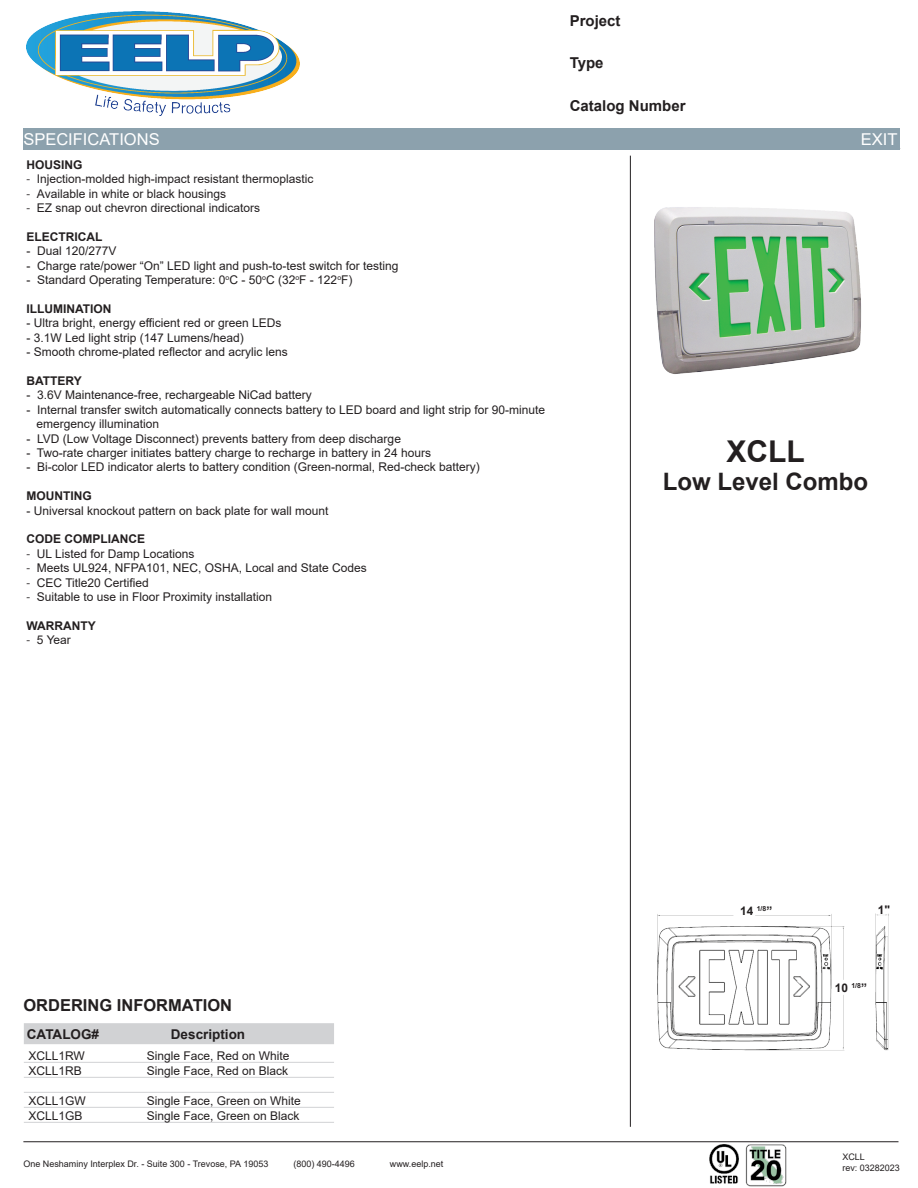
<style>
.page{position:relative;width:918px;height:1188px;background:#fff}
.page>*{position:absolute;margin:0;border:0;box-sizing:border-box;transform-origin:0 0}
.t1{font:700 30px "Arial";color:#231f20}
.t2{font:700 24px "Arial";color:#231f20}
.t3{font:700 16.5px "Arial";color:#231f20}
.t4{font:16.35px "Arial";color:#fff}
.t5{font:700 15px "Arial";color:#231f20}
.Table_Headings{font:700 13.5px "Arial";color:#231f20}
.ParagraphText{font:12px "Arial";color:#231f20}
.OrderingInfoDescript{font:12px "Arial";color:#231f20}
.ParagraphText-2{font:700 12px "Arial";color:#231f20}
.t6{font:700 11.85px "Arial";color:#231f20}
.t7{font:9px "Arial";color:#231f20}
.s1{font-family:"Myriad Pro"}
</style>
<div class="page">
<hr style="left:630px;top:156px;width:1px;height:971px;background:#231f20">
<div style="left:23px;top:128px;width:877px;height:22px;background:#8ca1ad"></div>
<hr style="left:23px;top:1141px;width:875px;height:1px;background:#231f20">
<img style="left:26px;top:11px;width:274px;height:104px">
<img style="left:657px;top:913px;width:232px;height:138px">
<img style="left:746px;top:1144px;width:41px;height:43px">
<img style="left:702px;top:1141px;width:43px;height:43px">
<div style="left:24px;top:1023px;width:310px;height:21px;background:#d1d2d4"></div>
<hr style="left:24px;top:1062px;width:310px;height:1px;background:#d1d2d4">
<hr style="left:24px;top:1077px;width:310px;height:1px;background:#d1d2d4">
<hr style="left:24px;top:1092px;width:310px;height:1px;background:#d1d2d4">
<hr style="left:24px;top:1107px;width:310px;height:1px;background:#d1d2d4">
<hr style="left:24px;top:1122px;width:310px;height:1px;background:#d1d2d4">
<img style="left:654px;top:207px;width:208px;height:167px">
<p class="t5" style="left:570px;top:10px;width:52px">Project</p>
<p class="t5" style="left:570px;top:52px;width:35px">Type</p>
<p class="t5" style="left:570px;top:95px;width:117px">Catalog Number</p>
<p class="t4" style="left:23px;top:128px;width:138px">SPECIFICATIONS</p>
<p class="t4" style="left:861px;top:128px;width:38px">EXIT</p>
<p class="ParagraphText-2" style="left:26px;top:156px;width:58px">HOUSING</p>
<p class="ParagraphText" style="left:26px;top:171px;width:289px"><span class="s1">-</span> Injection-molded high-impact resistant thermoplastic</p>
<p class="ParagraphText" style="left:26px;top:185px;width:201px"><span class="s1">-</span> Available in white or black housings</p>
<p class="ParagraphText" style="left:26px;top:200px;width:235px"><span class="s1">-</span> EZ snap out chevron directional indicators</p>
<p class="ParagraphText-2" style="left:26px;top:228px;width:77px">ELECTRICAL</p>
<p class="ParagraphText" style="left:26px;top:243px;width:92px">- Dual 120/277V</p>
<p class="ParagraphText" style="left:26px;top:257px;width:374px">- Charge rate/power “On” LED light and push-to-test switch for testing</p>
<p class="ParagraphText" style="left:26px;top:272px;width:328px">- Standard Operating Temperature: 0<sup>o</sup>C - 50<sup>o</sup>C (32<sup>o</sup>F - 122<sup>o</sup>F)</p>
<p class="ParagraphText-2" style="left:26px;top:300px;width:87px">ILLUMINATION</p>
<p class="ParagraphText" style="left:26px;top:315px;width:257px">- Ultra bright, energy efficient red or green LEDs</p>
<p class="ParagraphText" style="left:26px;top:329px;width:219px">- 3.1W Led light strip (147 Lumens/head)</p>
<p class="ParagraphText" style="left:26px;top:344px;width:263px">- Smooth chrome-plated reflector and acrylic lens</p>
<p class="ParagraphText-2" style="left:26px;top:372px;width:57px">BATTERY</p>
<p class="ParagraphText" style="left:26px;top:387px;width:287px">- 3.6V Maintenance-free, rechargeable NiCad battery</p>
<p class="ParagraphText" style="left:26px;top:401px;width:520px">- Internal transfer switch automatically connects battery to LED board and light strip for 90-minute</p>
<p class="ParagraphText" style="left:36px;top:416px;width:124px">emergency illumination</p>
<p class="ParagraphText" style="left:26px;top:430px;width:376px">- LVD (Low Voltage Disconnect) prevents battery from deep discharge</p>
<p class="ParagraphText" style="left:26px;top:445px;width:406px">- Two-rate charger initiates battery charge to recharge in battery in 24 hours</p>
<p class="ParagraphText" style="left:26px;top:459px;width:455px">- Bi-color LED indicator alerts to battery condition (Green-normal, Red-check battery)</p>
<p class="ParagraphText-2" style="left:26px;top:488px;width:67px">MOUNTING</p>
<p class="ParagraphText" style="left:26px;top:502px;width:304px">- Universal knockout pattern on back plate for wall mount</p>
<p class="ParagraphText-2" style="left:26px;top:531px;width:120px">CODE COMPLIANCE</p>
<p class="ParagraphText" style="left:26px;top:545px;width:170px"><span class="s1">-</span> UL Listed for Damp Locations</p>
<p class="ParagraphText" style="left:26px;top:560px;width:342px"><span class="s1">-</span> Meets UL924, NFPA101, NEC, OSHA, Local and State Codes</p>
<p class="ParagraphText" style="left:26px;top:574px;width:124px"><span class="s1">-</span> CEC Title20 Certified</p>
<p class="ParagraphText" style="left:26px;top:589px;width:247px"><span class="s1">-</span> Suitable to use in Floor Proximity installation</p>
<p class="ParagraphText-2" style="left:26px;top:617px;width:71px">WARRANTY</p>
<p class="ParagraphText" style="left:26px;top:632px;width:46px"><span class="s1">-</span> 5 Year</p>
<p class="t3" style="left:23px;top:994px;width:210px">ORDERING INFORMATION</p>
<p class="Table_Headings" style="left:27px;top:1025px;width:74px">CATALOG#</p>
<p class="Table_Headings" style="left:171px;top:1025px;width:76px">Description</p>
<p class="OrderingInfoDescript" style="left:28px;top:1047px;width:58px">XCLL1RW</p>
<p class="OrderingInfoDescript" style="left:147px;top:1047px;width:144px">Single Face, Red on White</p>
<p class="OrderingInfoDescript" style="left:28px;top:1062px;width:55px">XCLL1RB</p>
<p class="OrderingInfoDescript" style="left:147px;top:1062px;width:143px">Single Face, Red on Black</p>
<p class="OrderingInfoDescript" style="left:28px;top:1092px;width:59px">XCLL1GW</p>
<p class="OrderingInfoDescript" style="left:147px;top:1092px;width:156px">Single Face, Green on White</p>
<p class="OrderingInfoDescript" style="left:28px;top:1107px;width:56px">XCLL1GB</p>
<p class="OrderingInfoDescript" style="left:147px;top:1107px;width:154px">Single Face, Green on Black</p>
<p class="t7" style="left:23px;top:1158px;width:246px">One Neshaminy Interplex Dr. - Suite 300 - Trevose, PA 19053</p>
<p class="t7" style="left:293px;top:1158px;width:63px">(800) 490-4496</p>
<p class="t7" style="left:390px;top:1158px;width:55px">www.eelp.net</p>
<p class="t1" style="left:726px;top:430px;width:80px">XCLL</p>
<p class="t2" style="left:663px;top:465px;width:207px">Low Level Combo</p>
<p class="t6" style="left:740px;top:903px;width:34px">14 <sup>1/8</sup>”</p>
<p class="t6" style="left:878px;top:901px;width:14px">1"</p>
<p class="t6" style="left:835px;top:979px;width:34px">10 <sup>1/8</sup>”</p>
<p class="t7" style="left:842px;top:1151px;width:24px">XCLL</p>
<p class="t7" style="left:842px;top:1161px;width:59px">rev: 03282023</p>
</div>
